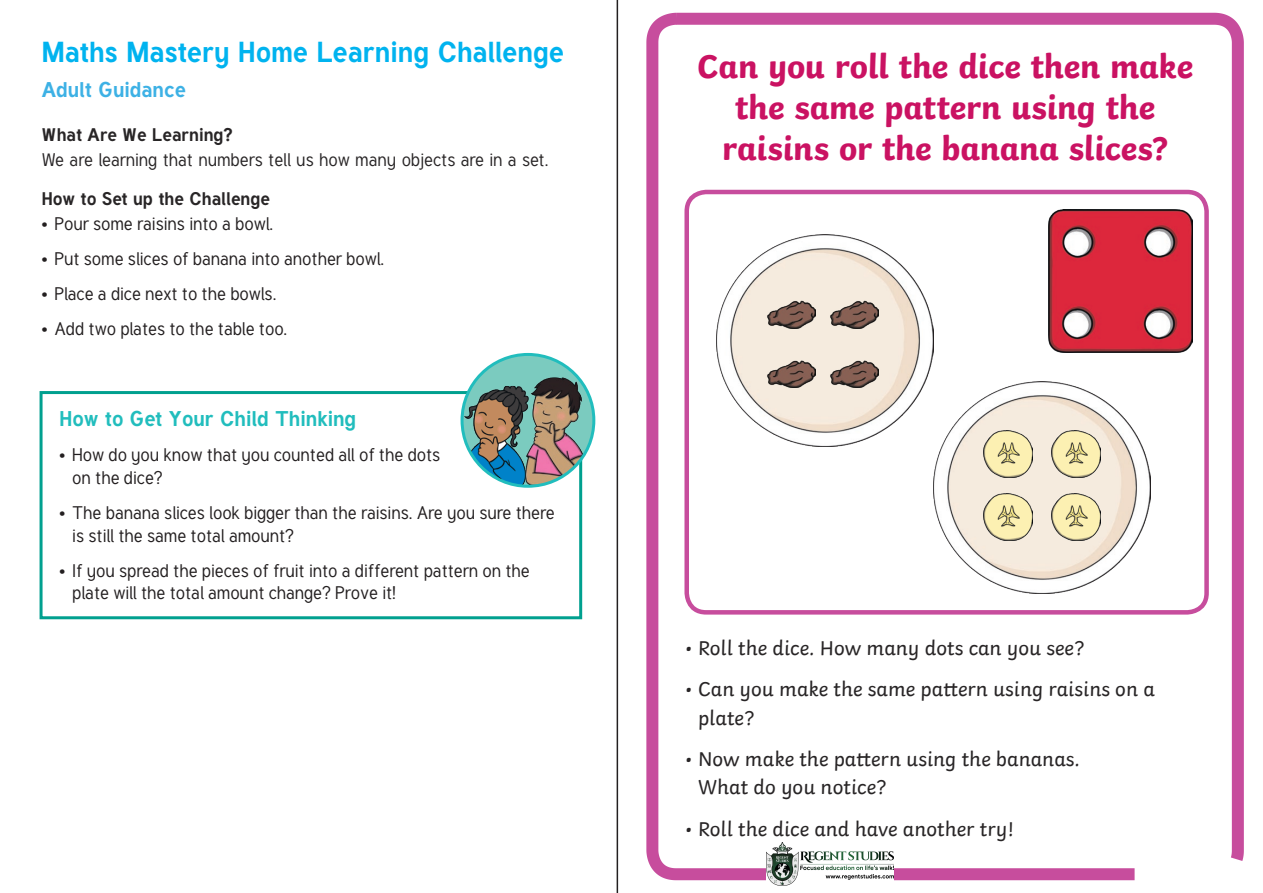
<style>
.page{position:relative;width:1263px;height:893px;background:#fff}
.page>*{position:absolute;margin:0;border:0;box-sizing:border-box;transform-origin:0 0}
.Heading_1{font:700 34.5px/41.4px "Twinkl";letter-spacing:-.005em;color:#ca1262;text-align:center}
.Heading_1-2{font:700 28.5px "Tuffy";letter-spacing:-.005em;color:#00b3ef}
.t1{font:21px/28.5px "Twinkl";color:#282526}
.Heading_3{font:700 21px "Tuffy";color:#21bdbd}
.Heading_1-3{font:700 21px "Tuffy";color:#3db1e5}
.t2{font:18px/22.5px "Tuffy";color:#231f20}
.Adult_Body_Copy{font:18px "Tuffy";color:#282526}
.Heading_4{font:700 18px "Tuffy";color:#282526}
</style>
<div class="page">
<svg style="left:646px;top:12px;width:598px;height:869px"></svg>
<hr style="left:617px;top:0;width:1px;height:893px;background:#231f20">
<div style="left:40px;top:391px;width:542px;height:228px;border:3px solid #00a08f"></div>
<div style="left:462px;top:354px;width:132px;height:132px;background:#7bcbbf;border-radius:50%"></div>
<img style="left:529px;top:377px;width:57px;height:109px">
<img style="left:463px;top:386px;width:66px;height:98px">
<div style="left:460px;top:353px;width:135px;height:135px;border:3px solid #21bdbd;border-radius:50%"></div>
<div style="left:684px;top:190px;width:525px;height:425px;border:4px solid #c74d9d;border-radius:19px"></div>
<img style="left:716px;top:235px;width:217px;height:211px">
<img style="left:933px;top:382px;width:217px;height:211px">
<img style="left:1049px;top:210px;width:143px;height:143px">
<img style="left:984px;top:431px;width:49px;height:47px">
<img style="left:984px;top:493px;width:49px;height:47px">
<img style="left:1051px;top:431px;width:49px;height:47px">
<img style="left:1051px;top:493px;width:49px;height:47px">
<img style="left:759px;top:296px;width:56px;height:32px">
<img style="left:759px;top:355px;width:56px;height:32px">
<img style="left:822px;top:296px;width:57px;height:32px">
<img style="left:822px;top:355px;width:57px;height:32px">
<img style="left:767px;top:842px;width:126px;height:44px">
<p class="Heading_1-2" style="left:42px;top:29px;width:524px">Maths Mastery Home Learning Challenge</p>
<p class="Heading_1-3" style="left:42px;top:73px;width:146px">Adult Guidance</p>
<p class="Heading_4" style="left:42px;top:120px;width:192px">What Are We Learning?</p>
<p class="Adult_Body_Copy" style="left:42px;top:148px;width:508px">We are learning that numbers tell us how many objects are in a set.</p>
<p class="Heading_4" style="left:42px;top:184px;width:230px">How to Set up the Challenge</p>
<p class="t2" style="left:42px;top:212px;width:233px">• Pour some raisins into a bowl.</p>
<p class="t2" style="left:42px;top:248px;width:344px">• Put some slices of banana into another bowl.</p>
<p class="t2" style="left:42px;top:283px;width:236px">• Place a dice next to the bowls.</p>
<p class="t2" style="left:42px;top:318px;width:247px">• Add two plates to the table too.</p>
<p class="Heading_3" style="left:60px;top:402px;width:298px">How to Get Your Child Thinking</p>
<p class="t2" style="left:72px;top:444px;width:369px;text-indent:-13px">• How do you know that you counted all of the dots on the dice?</p>
<p class="t2" style="left:72px;top:502px;width:484px;text-indent:-13px">• The banana slices look bigger than the raisins. Are you sure there is still the same total amount?</p>
<p class="t2" style="left:72px;top:559px;width:459px;text-indent:-13px">• If you spread the pieces of fruit into a different pattern on the plate will the total amount change? Prove it!</p>
<p class="Heading_1" style="left:697px;top:42px;width:497px">Can you roll the dice then make the same pattern using the raisins or the banana slices?</p>
<p class="t1" style="left:685px;top:632px;width:401px">• Roll the dice. How many dots can you see?</p>
<p class="t1" style="left:698px;top:673px;width:458px;text-indent:-13px">• Can you make the same pattern using raisins on a plate?</p>
<p class="t1" style="left:698px;top:743px;width:383px;text-indent:-13px">• Now make the pattern using the bananas.<br>What do you notice?</p>
<p class="t1" style="left:685px;top:812px;width:331px">• Roll the dice and have another try!</p>
</div>
